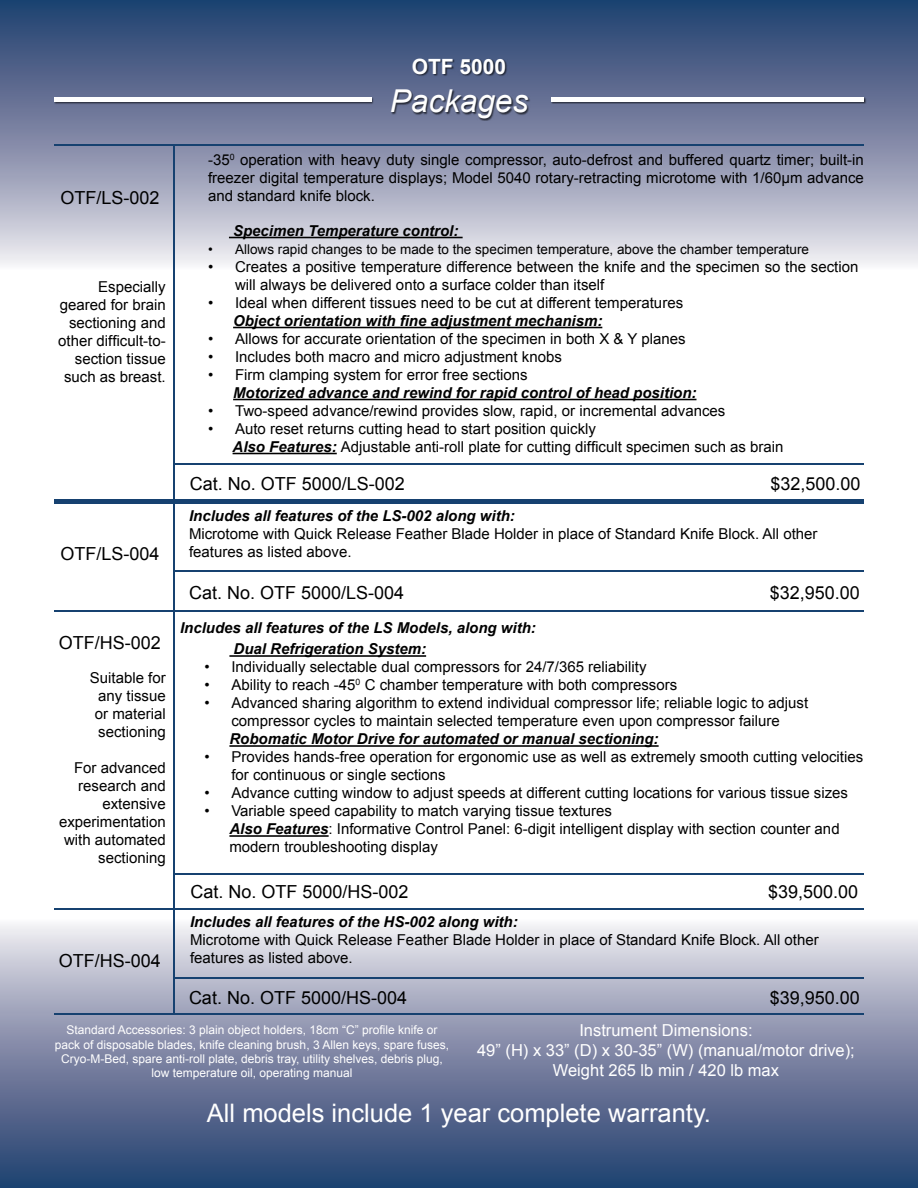
<style>
.page{position:relative;width:918px;height:1188px;background:#fff}
.page>*{position:absolute;margin:0;border:0;box-sizing:border-box;transform-origin:0 0}
.t1{font:italic 31.5px "Arial";color:#fff}
.t2{font:25.5px "Arial";color:#fff}
.t3{font:700 21px "Arial";color:#fff}
.t4{font:18px "Arial";color:#000}
.t5{font:16.5px/19.8px "Arial";color:#fff;text-align:center}
.t6{font:15px/18px "Arial";color:#000}
.t7{font:italic 700 15px "Arial";color:#000}
.t8{font:13.5px "Arial";color:#000}
.t9{font:12px/14.4px "Arial";color:#fff;text-align:center}
.s1{font-weight:700;font-style:italic}
</style>
<div class="page">
<svg style="left:0;top:924px;width:917px;height:264px;background:#808ba8"></svg>
<svg style="left:917px;top:924px;width:1px;height:264px"></svg>
<svg style="left:0;top:0;width:918px;height:265px;background:#828da9"></svg>
<div style="left:391px;top:59px;width:140px;height:62px;background:#000;opacity:.65"></div>
<hr style="left:229px;top:237px;width:234px;height:1px;background:#000">
<hr style="left:233px;top:327px;width:369px;height:1px;background:#000">
<hr style="left:233px;top:399px;width:463px;height:1px;background:#000">
<hr style="left:233px;top:453px;width:104px;height:1px;background:#000">
<hr style="left:229px;top:655px;width:197px;height:2px;background:#000">
<hr style="left:229px;top:745px;width:430px;height:2px;background:#000">
<hr style="left:229px;top:835px;width:100px;height:2px;background:#000">
<hr style="left:54px;top:144px;width:810px;height:2px;background:#164170">
<hr style="left:54px;top:499px;width:810px;height:4px;background:#164170">
<hr style="left:54px;top:610px;width:810px;height:2px;background:#164170">
<hr style="left:54px;top:908px;width:810px;height:2px;background:#164170">
<hr style="left:173px;top:144px;width:2px;height:870px;background:#164170">
<hr style="left:54px;top:1013px;width:810px;height:2px;background:#164170">
<div style="left:54px;top:97px;width:320px;height:7px;background:#323749"></div>
<hr style="left:54px;top:98px;width:317px;height:4px;background:#fff">
<div style="left:551px;top:97px;width:315px;height:7px;background:#323749"></div>
<div style="left:551px;top:97px;width:313px;height:5px;background:#fff"></div>
<hr style="left:174px;top:977px;width:690px;height:2px;background:#164170">
<hr style="left:174px;top:873px;width:690px;height:1px;background:#164170">
<hr style="left:174px;top:570px;width:690px;height:2px;background:#164170">
<hr style="left:174px;top:464px;width:690px;height:1px;background:#164170">
<p class="t4" style="left:60px;top:186px;width:101px">OTF/LS-002</p>
<p class="t6" style="left:58px;top:278px;width:109px;text-align:right">Especially geared for brain sectioning and other difficult-to&shy;section tissue such as breast.</p>
<p class="t4" style="left:60px;top:542px;width:101px">OTF/LS-004</p>
<p class="t4" style="left:59px;top:630px;width:104px">OTF/HS-002</p>
<p class="t6" style="left:90px;top:669px;width:77px;text-align:center">Suitable for any tissue or material sectioning</p>
<p class="t6" style="left:59px;top:759px;width:108px;text-align:right">For advanced research and extensive experimentation with automated sectioning</p>
<p class="t4" style="left:59px;top:949px;width:104px">OTF/HS-004</p>
<h3 class="t3" style="left:412px;top:53px;width:96px">OTF 5000</h3>
<h1 class="t1" style="left:390px;top:80px;width:140px">Packages</h1>
<p class="t6" style="left:208px;top:151px;width:657px;text-align:justify">-35<sup>0</sup> operation with heavy duty single compressor, auto-defrost and buffered quartz timer; built-in freezer digital temperature displays; Model 5040 rotary-retracting microtome with 1/60μm advance and standard knife block.</p>
<p class="t7" style="left:233px;top:221px;width:227px">Specimen Temperature control:</p>
<p class="t8" style="left:208px;top:240px;width:603px">• Allows rapid changes to be made to the specimen temperature, above the chamber temperature</p>
<p class="t6" style="left:235px;top:258px;width:625px;text-indent:-27px">• Creates a positive temperature difference between the knife and the specimen so the section will always be delivered onto a surface colder than itself</p>
<p class="t6" style="left:208px;top:294px;width:477px">• Ideal when different tissues need to be cut at different temperatures</p>
<p class="t7" style="left:233px;top:311px;width:371px">Object orientation with fine adjustment mechanism:</p>
<p class="t6" style="left:208px;top:330px;width:479px">• Allows for accurate orientation of the specimen in both X &amp; Y planes</p>
<p class="t6" style="left:208px;top:348px;width:355px">• Includes both macro and micro adjustment knobs</p>
<p class="t6" style="left:208px;top:366px;width:321px">• Firm clamping system for error free sections</p>
<p class="t7" style="left:233px;top:383px;width:465px">Motorized advance and rewind for rapid control of head position:</p>
<p class="t6" style="left:208px;top:402px;width:519px">• Two-speed advance/rewind provides slow, rapid, or incremental advances</p>
<p class="t6" style="left:233px;top:420px;width:553px;text-indent:-24px">• Auto reset returns cutting head to start position quickly<br><span class="s1">Also Features:</span> Adjustable anti-roll plate for cutting difficult specimen such as brain</p>
<p class="t4" style="left:190px;top:472px;width:217px">Cat. No. OTF 5000/LS-002</p>
<p class="t4" style="left:771px;top:472px;width:92px">$32,500.00</p>
<p class="t7" style="left:189px;top:505px;width:327px">Includes all features of the LS-002 along with:</p>
<p class="t6" style="left:189px;top:525px;width:630px">Microtome with Quick Release Feather Blade Holder in place of Standard Knife Block. All other features as listed above.</p>
<p class="t4" style="left:189px;top:581px;width:217px">Cat. No. OTF 5000/LS-004</p>
<p class="t4" style="left:770px;top:581px;width:92px">$32,950.00</p>
<p class="t7" style="left:180px;top:618px;width:357px">Includes all features of the LS Models, along with:</p>
<p class="t7" style="left:234px;top:639px;width:194px">Dual Refrigeration System:</p>
<p class="t6" style="left:204px;top:658px;width:444px">• Individually selectable dual compressors for 24/7/365 reliability</p>
<p class="t6" style="left:204px;top:676px;width:474px">• Ability to reach -45<sup>0</sup> C chamber temperature with both compressors</p>
<p class="t6" style="left:204px;top:694px;width:605px;text-align:center">• Advanced sharing algorithm to extend individual compressor life; reliable logic to adjust compressor cycles to maintain selected temperature even upon compressor failure</p>
<p class="t7" style="left:229px;top:729px;width:431px">Robomatic Motor Drive for automated or manual sectioning:</p>
<p class="t6" style="left:231px;top:748px;width:633px;text-indent:-27px">• Provides hands-free operation for ergonomic use as well as extremely smooth cutting velocities for continuous or single sections</p>
<p class="t6" style="left:204px;top:784px;width:645px">• Advance cutting window to adjust speeds at different cutting locations for various tissue sizes</p>
<p class="t6" style="left:229px;top:802px;width:612px;text-indent:-25px">• Variable speed capability to match varying tissue textures<br><span class="s1">Also Features</span>: Informative Control Panel: 6-digit intelligent display with section counter and modern troubleshooting display</p>
<p class="t4" style="left:191px;top:880px;width:220px">Cat. No. OTF 5000/HS-002</p>
<p class="t4" style="left:768px;top:880px;width:92px">$39,500.00</p>
<p class="t7" style="left:190px;top:912px;width:329px">Includes all features of the HS-002 along with:</p>
<p class="t6" style="left:190px;top:931px;width:630px">Microtome with Quick Release Feather Blade Holder in place of Standard Knife Block. All other features as listed above.</p>
<p class="t4" style="left:189px;top:986px;width:220px">Cat. No. OTF 5000/HS-004</p>
<p class="t4" style="left:770px;top:986px;width:92px">$39,950.00</p>
<p class="t9" style="left:55px;top:1023px;width:396px">Standard Accessories: 3 plain object holders, 18cm “C” profile knife or pack of disposable blades, knife cleaning brush, 3 Allen keys, spare fuses, Cryo-M-Bed, spare anti-roll plate, debris tray, utility shelves, debris plug, low temperature oil, operating manual</p>
<p class="t5" style="left:477px;top:1021px;width:379px">Instrument Dimensions:<br>49” (H) x 33” (D) x 30-35” (W) (manual/motor drive);<br>Weight 265 lb min / 420 lb max</p>
<h2 class="t2" style="left:207px;top:1097px;width:506px">All models include 1 year complete warranty.</h2>
</div>
